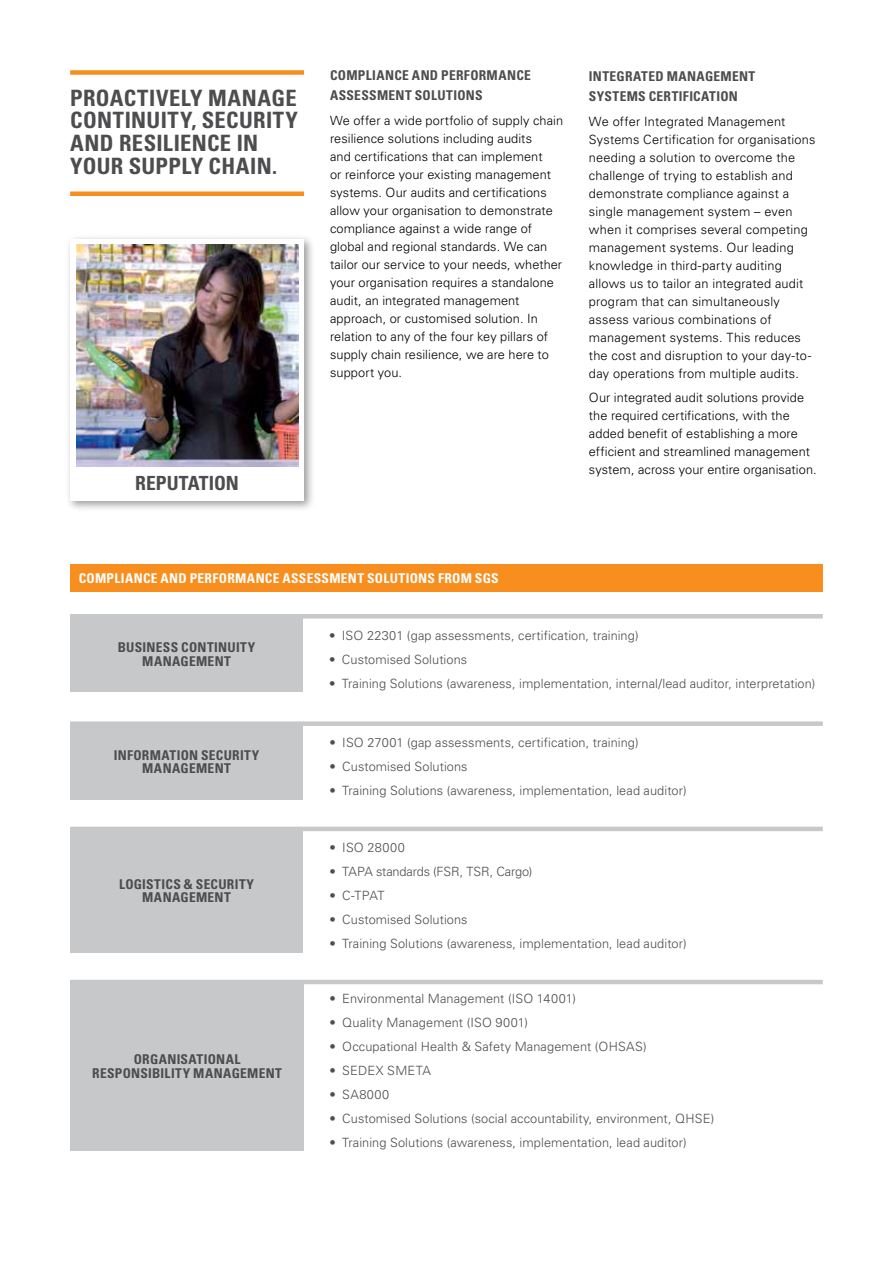
<style>
.page{position:relative;width:893px;height:1263px;background:#fff}
.page>*{position:absolute;margin:0;border:0;box-sizing:border-box;transform-origin:0 0}
.t1{font:700 condensed 22.5px "Univers";color:#4d4d4f}
.t2{font:700 condensed 19.5px "Univers";letter-spacing:-.005em;color:#4d4d4f}
.t3{font:700 condensed 13.5px/13.5px "Univers";letter-spacing:.02em;color:#4d4d4f;text-align:center}
.t4{font:700 condensed 13.5px "Univers";color:#fff}
.t5{font:300 12.75px/18px "Univers";letter-spacing:.01em;color:#000}
.t6{font:300 12.75px "Univers";letter-spacing:.005em;color:#4d4d4f}
.t7{font:300 12.75px "Univers";letter-spacing:.03em;color:#4d4d4f}
</style>
<div class="page">
<div style="left:70px;top:70px;width:234px;height:5px;background:#f78e1e"></div>
<div style="left:70px;top:191px;width:234px;height:5px;background:#f78e1e"></div>
<div style="left:70px;top:564px;width:753px;height:28px;background:#f78e1e"></div>
<div style="left:70px;top:615px;width:233px;height:77px;background:#c7c8ca"></div>
<hr style="left:70px;top:614px;width:753px;height:4px;background:#c7c8ca">
<div style="left:70px;top:723px;width:233px;height:76px;background:#c7c8ca"></div>
<div style="left:70px;top:721px;width:753px;height:5px;background:#c7c8ca"></div>
<div style="left:70px;top:828px;width:233px;height:124px;background:#c7c8ca"></div>
<hr style="left:70px;top:827px;width:753px;height:4px;background:#c7c8ca">
<div style="left:70px;top:981px;width:234px;height:169px;background:#c7c8ca"></div>
<hr style="left:70px;top:980px;width:753px;height:4px;background:#c7c8ca">
<div style="left:65px;top:234px;width:250px;height:278px;background:#000;opacity:.4"></div>
<div style="left:70px;top:239px;width:234px;height:262px;background:#fff"></div>
<img style="left:76px;top:245px;width:222px;height:222px">
<h1 class="t1" style="left:70px;top:84px;width:13px">PROACTIVELY</h1>
<h1 class="t1" style="left:208px;top:84px;width:16px">MANAGE</h1>
<h1 class="t1" style="left:70px;top:107px;width:14px">CONTINUITY</h1>
<h1 class="t1" style="left:191px;top:107px;width:24px">, SECURITY</h1>
<h1 class="t1" style="left:70px;top:129px;width:61px">AN D RESILIENCE</h1>
<h1 class="t1" style="left:237px;top:129px;width:11px">IN</h1>
<h1 class="t1" style="left:70px;top:152px;width:15px">YOUR</h1>
<h1 class="t1" style="left:129px;top:152px;width:14px">SUPPLY</h1>
<h1 class="t1" style="left:209px;top:152px;width:14px">CHAIN</h1>
<h1 class="t1" style="left:272px;top:152px;width:6px">.</h1>
<h2 class="t2" style="left:135px;top:471px;width:105px">REPUTATION</h2>
<p class="t3" style="left:330px;top:68px;width:9px">COMPLIANCE</p>
<p class="t3" style="left:412px;top:68px;width:39px">AN D PERFORMANCE</p>
<p class="t3" style="left:330px;top:88px;width:10px">ASSESSMENT</p>
<p class="t3" style="left:415px;top:88px;width:9px">SOLUTIONS</p>
<p class="t5" style="left:330px;top:111px;width:235px">We offer a wide portfolio of supply chain resilience solutions including audits<br>and certifications that can implement<br>or reinforce your existing management systems. Our audits and certifications allow your organisation to demonstrate compliance against a wide range of global and regional standards. We can tailor our service to your needs, whether your organisation requires a standalone audit, an integrated management approach, or customised solution. In relation to any of the four key pillars of supply chain resilience, we are here to support you.</p>
<p class="t3" style="left:589px;top:65px;width:168px;line-height:20.2px;text-align:left">INTEGRATED MANAGEMENT<br>SYSTEMS CERTIFICATION</p>
<p class="t5" style="left:589px;top:112px;width:228px">We offer Integrated Management Systems Certification for organisations needing a solution to overcome the challenge of trying to establish and demonstrate compliance against a single management system – even when it comprises several competing management systems. Our leading knowledge in third-party auditing allows us to tailor an integrated audit program that can simultaneously assess various combinations of management systems. This reduces the cost and disruption to your day-to&shy;day operations from multiple audits.</p>
<p class="t5" style="left:589px;top:388px;width:229px">Our integrated audit solutions provide the required certifications, with the added benefit of establishing a more efficient and streamlined management system, across your entire organisation.</p>
<p class="t4" style="left:79px;top:570px;width:9px">COMPLIANCE</p>
<p class="t4" style="left:161px;top:570px;width:39px">AN D PERFORMANCE</p>
<p class="t4" style="left:282px;top:570px;width:10px">ASSESSMENT</p>
<p class="t4" style="left:367px;top:570px;width:9px">SOLUTIONS</p>
<p class="t4" style="left:438px;top:570px;width:10px">FROM</p>
<p class="t4" style="left:475px;top:570px;width:9px">SGS</p>
<p class="t3" style="left:118px;top:640px;width:139px">BUSINESS CONTINUITY<br>MANAGEMENT</p>
<p class="t3" style="left:114px;top:748px;width:147px">INFORMATION SECURITY<br>MANAGEMENT</p>
<p class="t3" style="left:119px;top:877px;width:137px">LOGISTICS &amp; SECURITY<br>MANAGEMENT</p>
<p class="t3" style="left:92px;top:1052px;width:191px">ORGANISATIONAL<br>RESPONSIBILITY MANAGEMENT</p>
<p class="t6" style="left:329px;top:628px;width:311px">• ISO 22301 (gap assessments, certification, training)</p>
<p class="t6" style="left:329px;top:652px;width:140px">• Customised Solutions</p>
<p class="t6" style="left:329px;top:676px;width:488px">• Training Solutions (awareness, implementation, internal/lead auditor, interpretation)</p>
<p class="t6" style="left:330px;top:735px;width:311px">• ISO 27001 (gap assessments, certification, training)</p>
<p class="t6" style="left:330px;top:759px;width:140px">• Customised Solutions</p>
<p class="t6" style="left:330px;top:783px;width:358px">• Training Solutions (awareness, implementation, lead auditor)</p>
<p class="t7" style="left:330px;top:840px;width:77px">• ISO 28000</p>
<p class="t6" style="left:330px;top:864px;width:204px">• TAPA standards (FSR, TSR, Cargo)</p>
<p class="t6" style="left:330px;top:888px;width:56px">• C-TPAT</p>
<p class="t6" style="left:330px;top:912px;width:140px">• Customised Solutions</p>
<p class="t6" style="left:330px;top:936px;width:358px">• Training Solutions (awareness, implementation, lead auditor)</p>
<p class="t6" style="left:330px;top:991px;width:248px">• Environmental Management (ISO 14001)</p>
<p class="t6" style="left:330px;top:1015px;width:200px">• Quality Management (ISO 9001)</p>
<p class="t6" style="left:330px;top:1039px;width:318px">• Occupational Health &amp; Safety Management (OHSAS)</p>
<p class="t6" style="left:330px;top:1063px;width:103px">• SEDEX SMETA</p>
<p class="t6" style="left:330px;top:1087px;width:61px">• SA8000</p>
<p class="t6" style="left:330px;top:1111px;width:386px">• Customised Solutions (social accountability, environment, QHSE)</p>
<p class="t6" style="left:330px;top:1135px;width:358px">• Training Solutions (awareness, implementation, lead auditor)</p>
</div>
